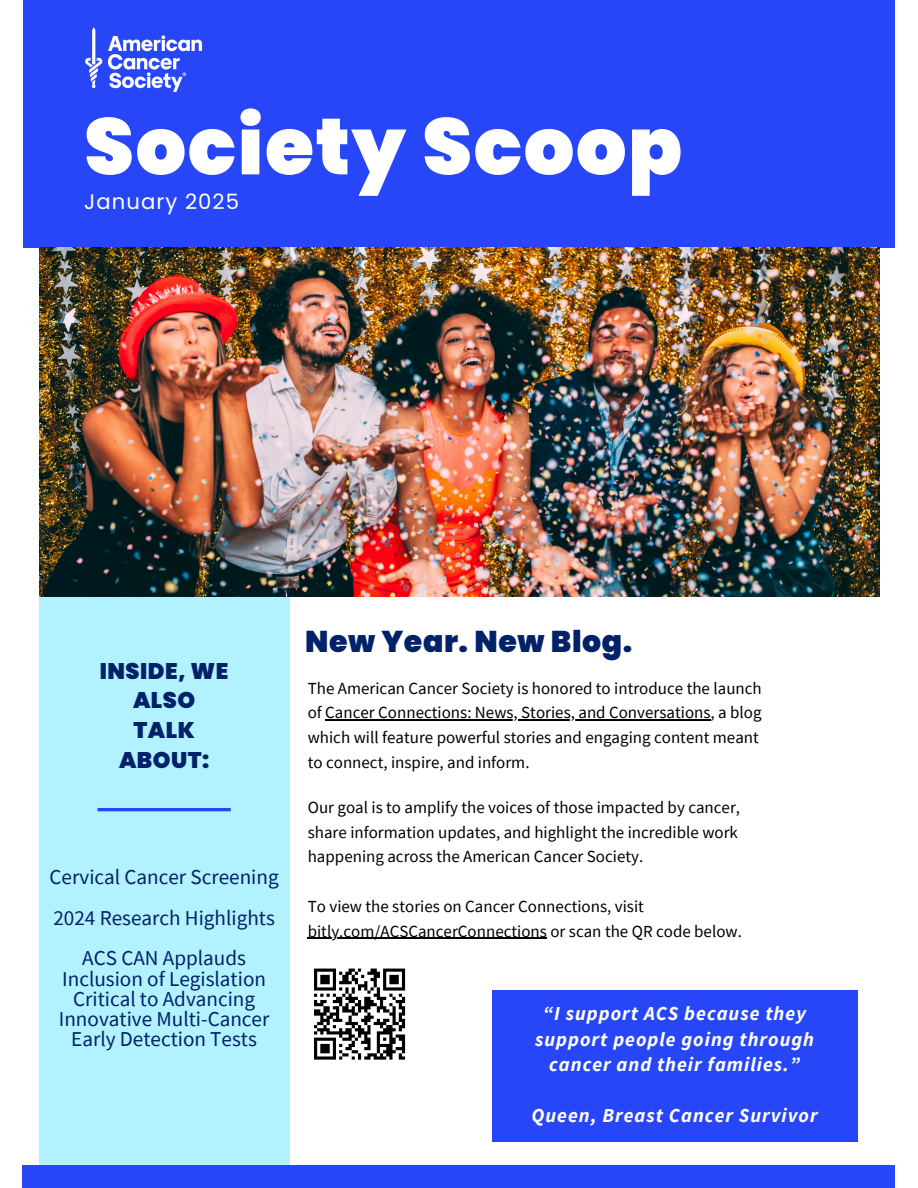
<style>
.page{position:relative;width:918px;height:1188px;background:#fff}
.page>*{position:absolute;margin:0;border:0;box-sizing:border-box;transform-origin:0 0}
.t1{font:900 79.5px "Poppins";letter-spacing:.02em;color:#fff}
.t2{font:900 30px "Poppins";letter-spacing:.02em;color:#012169}
.t3{font:900 22.5px/29.7px "Poppins";letter-spacing:.02em;color:#012169;text-align:center}
.t4{font:21.15px/20.2px "Source Sans Pro";color:#012169;text-align:center}
.t5{font:21.15px "Poppins";letter-spacing:.05em;color:#fff}
.t6{font:italic 700 19.8px/25.3px "Source Sans Pro";letter-spacing:.05em;color:#fff;text-align:center}
.t7{font:16.95px/24.8px "Source Sans Pro";color:#000}
</style>
<div class="page">
<div style="left:23px;top:0;width:872px;height:248px;background:#2746f8"></div>
<div style="left:39px;top:597px;width:250px;height:574px;background:#b2f2ff"></div>
<div style="left:23px;top:1165px;width:872px;height:23px;background:#2746f8"></div>
<img style="left:39px;top:248px;width:840px;height:348px">
<hr style="left:98px;top:808px;width:133px;height:3px;background:#2746f8">
<img style="left:85px;top:27px;width:117px;height:65px">
<hr style="left:325px;top:720px;width:386px;height:1px;background:#000">
<hr style="left:308px;top:938px;width:239px;height:1px;background:#000">
<svg style="left:314px;top:968px;width:92px;height:92px"></svg>
<div style="left:492px;top:990px;width:365px;height:152px;background:#2746f8"></div>
<p class="t1" style="left:84px;top:91px;width:599px">Society Scoop</p>
<h4 class="t5" style="left:84px;top:187px;width:156px">January 2025</h4>
<p class="t3" style="left:100px;top:656px;width:130px">INSIDE, WE<br>ALSO<br>TALK<br>ABOUT:</p>
<h1 class="t4" style="left:50px;top:867px;width:231px">Cervical Cancer Screening</h1>
<p class="t4" style="left:53px;top:907px;width:223px">2024 Research Highlights</p>
<h3 class="t4" style="left:59px;top:948px;width:212px">ACS CAN Applauds<br>Inclusion of Legislation<br>Critical to Advancing<br>Innovative Multi-Cancer<br>Early Detection Tests</h3>
<h4 class="t2" style="left:305px;top:620px;width:329px">New Year. New Blog.</h4>
<h4 class="t7" style="left:308px;top:675px;width:456px">The American Cancer Society is honored to introduce the launch of Cancer Connections: News, Stories, and Conversations, a blog</h4>
<h4 class="t7" style="left:308px;top:725px;width:453px">which will feature powerful stories and engaging content meant to connect, inspire, and inform.</h4>
<h4 class="t7" style="left:308px;top:795px;width:434px">Our goal is to amplify the voices of those impacted by cancer, share information updates, and highlight the incredible work</h4>
<h2 class="t7" style="left:308px;top:844px;width:337px">happening across the American Cancer Society.</h2>
<h2 class="t7" style="left:308px;top:894px;width:338px">To view the stories on Cancer Connections, visit</h2>
<p class="t7" style="left:308px;top:918px;width:436px">bitly.com/ACSCancerConnections or scan the QR code below.</p>
<p class="t6" style="left:535px;top:1001px;width:280px">“I support ACS because they support people going through cancer and their families.”</p>
<p class="t6" style="left:532px;top:1102px;width:288px">Queen, Breast Cancer Survivor</p>
</div>
